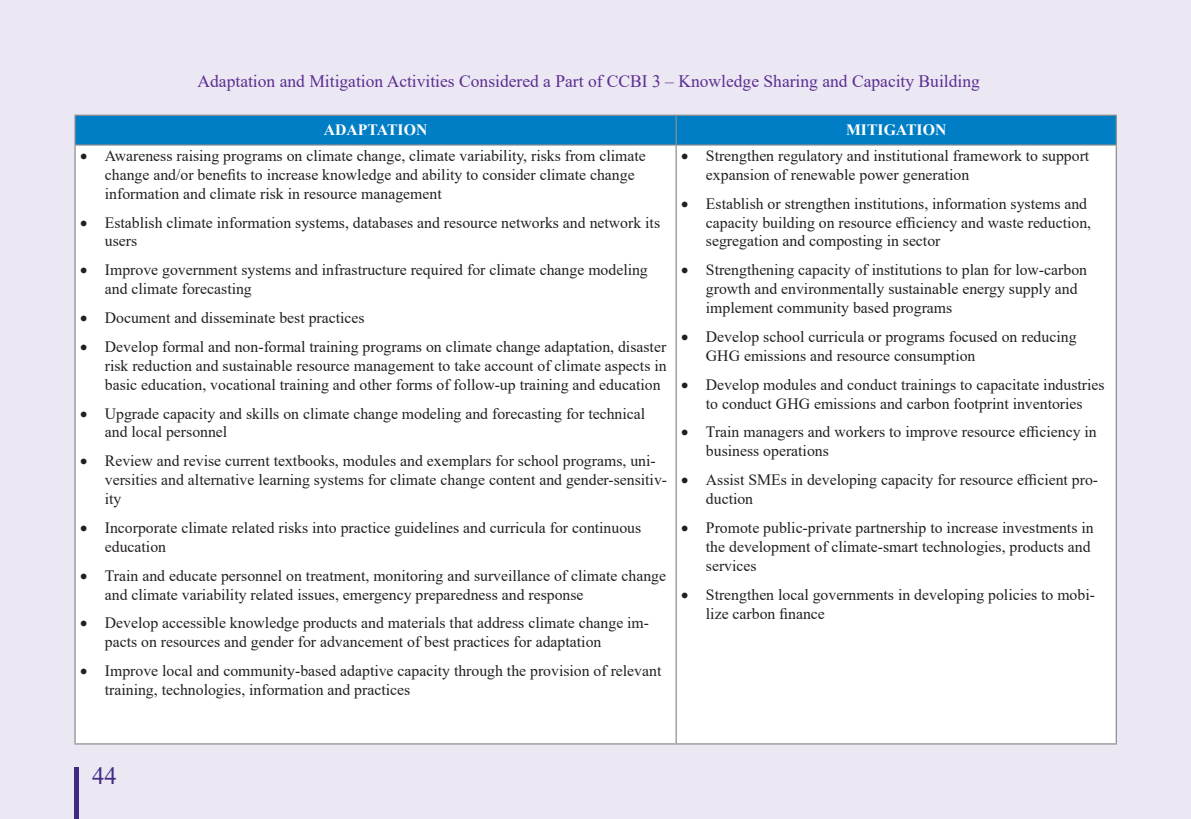
<style>
.page{position:relative;width:1191px;height:819px;background:#ebe7f3}
.page>*{position:absolute;margin:0;border:0;box-sizing:border-box;transform-origin:0 0}
.t1{font:24.5px "Times New Roman";color:#402886}
.sub_part{font:17.5px "Times New Roman";color:#5b2e91}
.t2{font:15.75px/18.9px "Times New Roman";color:#231f20}
.Table_Heading_-_Left{font:700 15.75px "Times New Roman";color:#fff}
</style>
<div class="page">
<div style="left:76px;top:116px;width:1039px;height:28px;background:#007ec5"></div>
<div style="left:76px;top:146px;width:1039px;height:597px;background:#fff"></div>
<hr style="left:74px;top:115px;width:602px;height:1px;background:#8b8e90">
<hr style="left:74px;top:116px;width:2px;height:28px;background:#8b8e90">
<hr style="left:676px;top:115px;width:441px;height:1px;background:#8b8e90">
<hr style="left:675px;top:116px;width:2px;height:28px;background:#8b8e90">
<hr style="left:1115px;top:116px;width:2px;height:28px;background:#8b8e90">
<hr style="left:74px;top:144px;width:602px;height:2px;background:#8b8e90">
<hr style="left:74px;top:146px;width:2px;height:597px;background:#8b8e90">
<hr style="left:676px;top:144px;width:441px;height:2px;background:#8b8e90">
<hr style="left:675px;top:146px;width:2px;height:597px;background:#8b8e90">
<hr style="left:1115px;top:146px;width:2px;height:597px;background:#8b8e90">
<hr style="left:74px;top:743px;width:602px;height:1px;background:#8b8e90">
<hr style="left:676px;top:743px;width:441px;height:1px;background:#8b8e90">
<div style="left:74px;top:767px;width:5px;height:52px;background:#402886"></div>
<p class="sub_part" style="left:197px;top:68px;width:784px">Adaptation and Mitigation Activities Considered a Part of CCBI 3 – Knowledge Sharing and Capacity Building</p>
<p class="Table_Heading_-_Left" style="left:324px;top:119px;width:105px">ADAPTATION</p>
<p class="Table_Heading_-_Left" style="left:846px;top:119px;width:102px">MITIGATION</p>
<p class="t2" style="left:105px;top:146px;width:542px;text-indent:-25px">• Awareness raising programs on climate change, climate variability, risks from climate change and/or benefits to increase knowledge and ability to consider climate change information and climate risk in resource management</p>
<p class="t2" style="left:105px;top:212px;width:557px;text-indent:-25px">• Establish climate information systems, databases and resource networks and network its users</p>
<p class="t2" style="left:105px;top:260px;width:544px;text-indent:-25px">• Improve government systems and infrastructure required for climate change modeling and climate forecasting</p>
<p class="t2" style="left:80px;top:308px;width:286px">• Document and disseminate best practices</p>
<p class="t2" style="left:105px;top:336px;width:563px;text-align:justify;text-indent:-25px">• Develop formal and non-formal training programs on climate change adaptation, disaster risk reduction and sustainable resource management to take account of climate aspects in basic education, vocational training and other forms of follow-up training and education</p>
<p class="t2" style="left:105px;top:403px;width:542px;text-indent:-25px">• Upgrade capacity and skills on climate change modeling and forecasting for technical and local personnel</p>
<p class="t2" style="left:105px;top:451px;width:564px;text-indent:-25px">• Review and revise current textbooks, modules and exemplars for school programs, uni&shy;versities and alternative learning systems for climate change content and gender-sensitiv&shy;ity</p>
<p class="t2" style="left:105px;top:517px;width:538px;text-indent:-25px">• Incorporate climate related risks into practice guidelines and curricula for continuous education</p>
<p class="t2" style="left:105px;top:565px;width:563px;text-indent:-25px">• Train and educate personnel on treatment, monitoring and surveillance of climate change and climate variability related issues, emergency preparedness and response</p>
<p class="t2" style="left:105px;top:613px;width:546px;text-indent:-25px">• Develop accessible knowledge products and materials that address climate change im&shy;pacts on resources and gender for advancement of best practices for adaptation</p>
<p class="t2" style="left:105px;top:661px;width:558px;text-indent:-25px">• Improve local and community-based adaptive capacity through the provision of relevant training, technologies, information and practices</p>
<p class="t2" style="left:706px;top:146px;width:385px;text-indent:-25px">• Strengthen regulatory and institutional framework to support expansion of renewable power generation</p>
<p class="t2" style="left:706px;top:193px;width:387px;text-indent:-25px">• Establish or strengthen institutions, information systems and capacity building on resource efficiency and waste reduction, segregation and composting in sector</p>
<p class="t2" style="left:706px;top:260px;width:383px;text-indent:-25px">• Strengthening capacity of institutions to plan for low-carbon growth and environmentally sustainable energy supply and implement community based programs</p>
<p class="t2" style="left:706px;top:327px;width:372px;text-indent:-25px">• Develop school curricula or programs focused on reducing<br>GHG emissions and resource consumption</p>
<p class="t2" style="left:681px;top:374px;width:425px;text-align:center">• Develop modules and conduct trainings to capacitate industries to conduct GHG emissions and carbon footprint inventories</p>
<p class="t2" style="left:706px;top:422px;width:392px;text-indent:-25px">• Train managers and workers to improve resource efficiency in business operations</p>
<p class="t2" style="left:706px;top:470px;width:394px;text-indent:-25px">• Assist SMEs in developing capacity for resource efficient pro&shy;duction</p>
<p class="t2" style="left:706px;top:517px;width:389px;text-indent:-25px">• Promote public-private partnership to increase investments in the development of climate-smart technologies, products and services</p>
<p class="t2" style="left:706px;top:584px;width:390px;text-indent:-25px">• Strengthen local governments in developing policies to mobi&shy;lize carbon finance</p>
<h1 class="t1" style="left:92px;top:758px;width:26px">44</h1>
</div>
